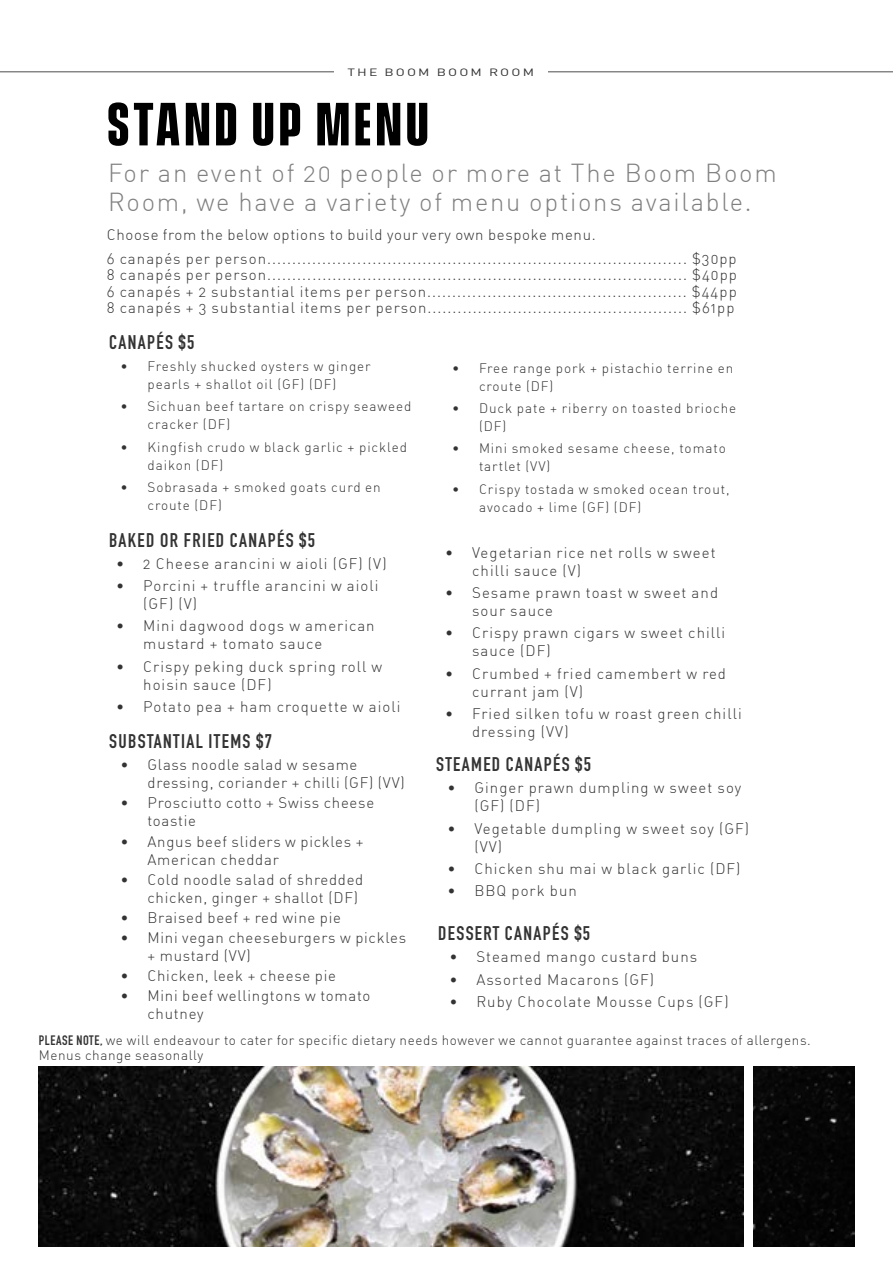
<style>
.page{position:relative;width:893px;height:1263px;background:#fff}
.page>*{position:absolute;margin:0;border:0;box-sizing:border-box;transform-origin:0 0}
.t1{font:700 55.5px "Vanguard CF";letter-spacing:.075em;color:#000}
.t2{font:25.5px/28.5px "DIN Light Alternate";letter-spacing:.07em;color:#808080}
.t3{font:700 19.5px "DIN Condensed";letter-spacing:.07em;color:#333}
.t4{font:15px/18px "DIN Light Alternate";letter-spacing:.07em;color:#333}
.t5{font:15px/18px "DIN Light Alternate";letter-spacing:.05em;color:#333}
.t6{font:15px "DIN Light Alternate";letter-spacing:.045em;color:#333}
.t7{font:13.5px/18px "DIN Light Alternate";letter-spacing:.07em;color:#333}
.t8{font:13.5px/15px "DIN Light Alternate";letter-spacing:.045em;color:#333}
.t9{font:10.5px "DIN";letter-spacing:.155em;color:#333;scale:1.32 1}
.s1{font-family:"DIN Condensed";font-weight:700}
</style>
<div class="page">
<hr style="left:0;top:71px;width:893px;height:1px;background:#4d4d4d">
<div style="left:334px;top:67px;width:213px;height:10px;background:#fff"></div>
<img style="left:39px;top:1066px;width:705px;height:180px">
<div style="left:753px;top:1066px;width:101px;height:180px;background:#060606"></div>
<p class="t9" style="left:347px;top:66px;width:143px">THE BOOM BOOM ROOM</p>
<h1 class="t1" style="left:107px;top:92px;width:323px">STAND UP MENU</h1>
<h2 class="t2" style="left:108px;top:159px;width:670px">For an event of 20 people or more at The Boom Boom<br>Room, we have a variety of menu options available.</h2>
<p class="t6" style="left:107px;top:226px;width:490px">Choose from the below options to build your very own bespoke menu.</p>
<p class="t4" style="left:107px;top:250px;width:632px;line-height:16.5px;text-align:justify">6 canapés per person.................................................................................... $30pp 8 canapés per person.................................................................................... $40pp 6 canapés + 2 substantial items per person.................................................... $44pp 8 canapés + 3 substantial items per person.................................................... $61pp</p>
<h3 class="t3" style="left:109px;top:329px;width:87px">CANAPÉS $5</h3>
<p class="t7" style="left:120px;top:357px;width:252px;text-align:center">• Freshly shucked oysters w ginger pearls + shallot oil (GF) (DF)</p>
<p class="t7" style="left:147px;top:397px;width:265px;text-indent:-27px">• Sichuan beef tartare on crispy seaweed cracker (DF)</p>
<p class="t7" style="left:147px;top:438px;width:261px;text-indent:-27px">• Kingfish crudo w black garlic + pickled daikon (DF)</p>
<p class="t7" style="left:147px;top:478px;width:235px;text-indent:-27px">• Sobrasada + smoked goats curd en croute (DF)</p>
<h3 class="t3" style="left:109px;top:527px;width:207px">BAKED OR FRIED CANAPÉS $5</h3>
<p class="t4" style="left:116px;top:554px;width:272px">• 2 Cheese arancini w aioli (GF) (V)</p>
<p class="t4" style="left:143px;top:577px;width:237px;text-indent:-27px">• Porcini + truffle arancini w aioli (GF) (V)</p>
<p class="t4" style="left:143px;top:617px;width:233px;text-indent:-27px">• Mini dagwood dogs w american mustard + tomato sauce</p>
<p class="t4" style="left:143px;top:657px;width:240px;text-indent:-27px">• Crispy peking duck spring roll w hoisin sauce (DF)</p>
<p class="t4" style="left:116px;top:697px;width:286px">• Potato pea + ham croquette w aioli</p>
<h3 class="t3" style="left:109px;top:728px;width:164px">SUBSTANTIAL ITEMS $7</h3>
<p class="t5" style="left:147px;top:756px;width:259px;text-indent:-27px">• Glass noodle salad w sesame dressing, coriander + chilli (GF) (VV)</p>
<p class="t5" style="left:147px;top:794px;width:228px;text-indent:-27px">• Prosciutto cotto + Swiss cheese toastie</p>
<p class="t5" style="left:147px;top:832px;width:218px;text-indent:-27px">• Angus beef sliders w pickles +<br>American cheddar</p>
<p class="t5" style="left:147px;top:870px;width:217px;text-indent:-27px">• Cold noodle salad of shredded chicken, ginger + shallot (DF)</p>
<p class="t5" style="left:120px;top:908px;width:222px">• Braised beef + red wine pie</p>
<p class="t5" style="left:147px;top:928px;width:260px;text-indent:-27px">• Mini vegan cheeseburgers w pickles + mustard (VV)</p>
<p class="t5" style="left:120px;top:966px;width:217px">• Chicken, leek + cheese pie</p>
<p class="t5" style="left:147px;top:987px;width:224px;text-indent:-27px">• Mini beef wellingtons w tomato chutney</p>
<p class="t7" style="left:479px;top:359px;width:256px;text-indent:-27px">• Free range pork + pistachio terrine en croute (DF)</p>
<p class="t7" style="left:479px;top:399px;width:259px;text-indent:-27px">• Duck pate + riberry on toasted brioche (DF)</p>
<p class="t7" style="left:479px;top:439px;width:248px;text-indent:-27px">• Mini smoked sesame cheese, tomato tartlet (VV)</p>
<p class="t7" style="left:479px;top:480px;width:252px;text-indent:-27px">• Crispy tostada w smoked ocean trout, avocado + lime (GF) (DF)</p>
<p class="t4" style="left:472px;top:543px;width:245px;text-indent:-27px">• Vegetarian rice net rolls w sweet chilli sauce (V)</p>
<p class="t4" style="left:472px;top:584px;width:247px;text-indent:-27px">• Sesame prawn toast w sweet and sour sauce</p>
<p class="t4" style="left:472px;top:624px;width:255px;text-indent:-27px">• Crispy prawn cigars w sweet chilli sauce (DF)</p>
<p class="t4" style="left:472px;top:664px;width:255px;text-indent:-27px">• Crumbed + fried camembert w red currant jam (V)</p>
<p class="t4" style="left:472px;top:704px;width:271px;text-indent:-27px">• Fried silken tofu w roast green chilli dressing (VV)</p>
<h3 class="t3" style="left:436px;top:751px;width:156px">STEAMED CANAPÉS $5</h3>
<p class="t4" style="left:474px;top:779px;width:268px;text-indent:-27px">• Ginger prawn dumpling w sweet soy (GF) (DF)</p>
<p class="t4" style="left:474px;top:819px;width:276px;text-indent:-27px">• Vegetable dumpling w sweet soy (GF) (VV)</p>
<p class="t4" style="left:447px;top:859px;width:295px">• Chicken shu mai w black garlic (DF)</p>
<p class="t4" style="left:447px;top:881px;width:131px">• BBQ pork bun</p>
<h3 class="t3" style="left:438px;top:920px;width:154px">DESSERT CANAPÉS $5</h3>
<p class="t4" style="left:449px;top:948px;width:249px">• Steamed mango custard buns</p>
<p class="t4" style="left:449px;top:970px;width:206px">• Assorted Macarons (GF)</p>
<p class="t4" style="left:449px;top:992px;width:281px">• Ruby Chocolate Mousse Cups (GF)</p>
<p class="t8" style="left:39px;top:1033px;width:774px"><span class="s1">PLEASE NOTE,</span> we will endeavour to cater for specific dietary needs however we cannot guarantee against traces of allergens.<br>Menus change seasonally</p>
</div>
